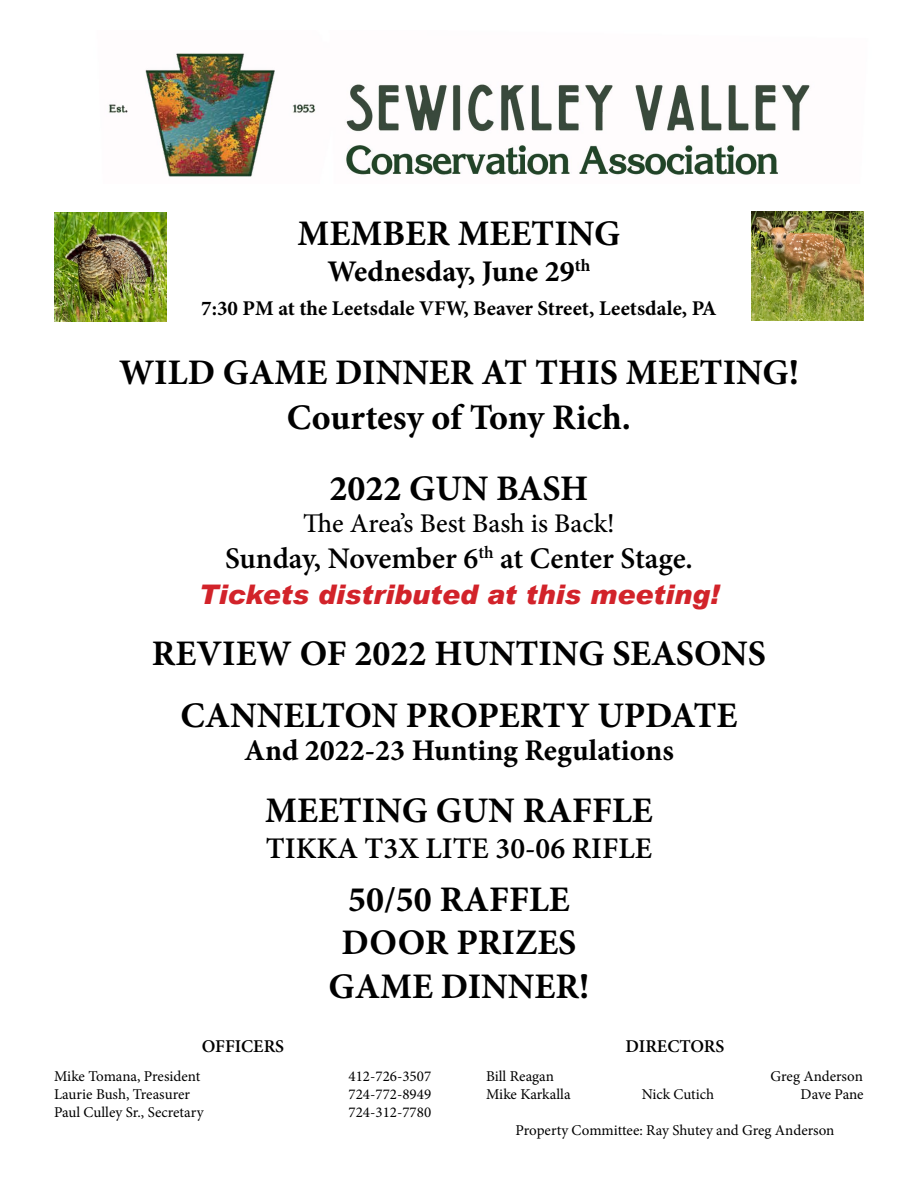
<style>
.page{position:relative;width:918px;height:1188px;background:#fff}
.page>*{position:absolute;margin:0;border:0;box-sizing:border-box;transform-origin:0 0}
.t1{font:700 36px/43.2px "Minion Pro";color:#000;text-align:center}
.t2{font:600 30px "Minion Pro";color:#000}
.t3{font:700 30px "Minion Pro";color:#000}
.t4{font:italic 900 27px "Arial";color:#d2232a}
.t5{font:500 27px "Minion Pro";letter-spacing:-.005em;color:#000}
.t6{font:700 21px "Minion Pro";letter-spacing:.005em;color:#000}
.t7{font:600 18px "Minion Pro";color:#000}
.t8{font:15px "Minion Pro";color:#000}
</style>
<div class="page">
<img style="left:54px;top:212px;width:112px;height:109px">
<img style="left:752px;top:212px;width:112px;height:109px">
<img style="left:109px;top:53px;width:701px;height:124px">
<h1 class="t1" style="left:298px;top:211px;width:324px">MEMBER MEETING</h1>
<h2 class="t3" style="left:328px;top:250px;width:264px">Wednesday, June 29<sup>th</sup></h2>
<h3 class="t6" style="left:201px;top:294px;width:517px">7:30 PM at the Leetsdale VFW, Beaver Street, Leetsdale, PA</h3>
<h1 class="t1" style="left:119px;top:350px;width:681px;line-height:45px">WILD GAME DINNER AT THIS MEETING!<br>Courtesy of Tony Rich.</h1>
<h1 class="t1" style="left:329px;top:466px;width:261px">2022 GUN BASH</h1>
<h3 class="t5" style="left:303px;top:505px;width:313px">The Area’s Best Bash is Back!</h3>
<h2 class="t2" style="left:225px;top:538px;width:469px">Sunday, November 6<sup>th</sup> at Center Stage.</h2>
<h3 class="t4" style="left:199px;top:578px;width:522px">Tickets distributed at this meeting!</h3>
<h1 class="t1" style="left:152px;top:622px;width:616px;line-height:61.8px">REVIEW OF 2022 HUNTING SEASONS<br>CANNELTON PROPERTY UPDATE</h1>
<h2 class="t3" style="left:244px;top:729px;width:431px">And 2022-23 Hunting Regulations</h2>
<h1 class="t1" style="left:265px;top:789px;width:389px">MEETING GUN RAFFLE</h1>
<h2 class="t2" style="left:266px;top:828px;width:388px">TIKKA T3X LITE 30-06 RIFLE</h2>
<h1 class="t1" style="left:329px;top:878px;width:262px">50/50 RAFFLE<br>DOOR PRIZES<br>GAME DINNER!</h1>
<p class="t7" style="left:202px;top:1034px;width:84px">OFFICERS</p>
<p class="t8" style="left:54px;top:1066px;width:148px">Mike Tomana, President</p>
<p class="t8" style="left:349px;top:1066px;width:84px">412-726-3507</p>
<p class="t8" style="left:54px;top:1084px;width:138px">Laurie Bush, Treasurer</p>
<p class="t8" style="left:349px;top:1084px;width:84px">724-772-8949</p>
<p class="t8" style="left:54px;top:1102px;width:151px">Paul Culley Sr., Secretary</p>
<p class="t8" style="left:349px;top:1102px;width:84px">724-312-7780</p>
<p class="t7" style="left:625px;top:1034px;width:101px">DIRECTORS</p>
<p class="t8" style="left:486px;top:1066px;width:69px">Bill Reagan</p>
<p class="t8" style="left:771px;top:1066px;width:94px">Greg Anderson</p>
<p class="t8" style="left:486px;top:1084px;width:86px">Mike Karkalla</p>
<p class="t8" style="left:642px;top:1084px;width:74px">Nick Cutich</p>
<p class="t8" style="left:801px;top:1084px;width:65px">Dave Pane</p>
<p class="t8" style="left:516px;top:1120px;width:321px">Property Committee: Ray Shutey and Greg Anderson</p>
</div>
